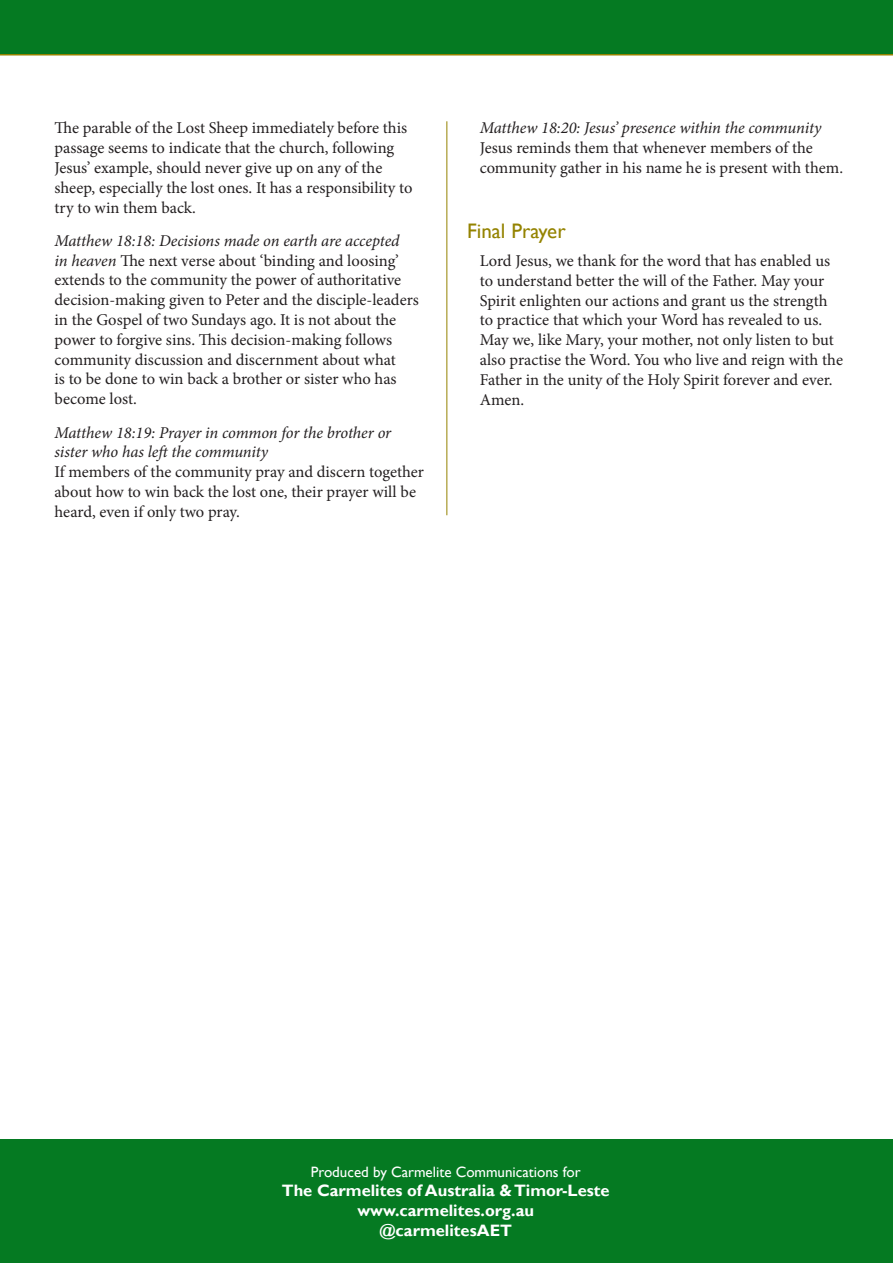
<style>
.page{position:relative;width:893px;height:1263px;background:#fff}
.page>*{position:absolute;margin:0;border:0;box-sizing:border-box;transform-origin:0 0}
.Small_Heads{font:21px "Gill Sans";color:#948300}
.Indented_basic{font:16.5px/19.8px "Minion Pro";letter-spacing:-.005em;color:#231f20}
.t1{font:700 16.5px "Gill Sans";color:#fff}
.Indented_basic-2{font:italic 16.5px/19.8px "Minion Pro";letter-spacing:-.01em;color:#231f20}
.t2{font:15px "Gill Sans";color:#fff}
.s1{font-style:italic}
</style>
<div class="page">
<hr style="left:446px;top:121px;width:1px;height:394px;background:#948300">
<div style="left:0;top:0;width:893px;height:56px;background:#057a22"></div>
<div style="left:0;top:1140px;width:893px;height:123px;background:#057a22"></div>
<p class="Indented_basic" style="left:55px;top:118px;width:360px">The parable of the Lost Sheep immediately before this passage seems to indicate that the church, following Jesus’ example, should never give up on any of the sheep, especially the lost ones. It has a responsibility to try to win them back.</p>
<p class="Indented_basic" style="left:55px;top:231px;width:366px"><span class="s1">Matthew 18:18: Decisions made on earth are accepted<br>in heaven</span> The next verse about ‘binding and loosing’ extends to the community the power of authoritative decision-making given to Peter and the disciple-leaders in the Gospel of two Sundays ago. It is not about the power to forgive sins. This decision-making follows community discussion and discernment about what<br>is to be done to win back a brother or sister who has become lost.</p>
<p class="Indented_basic-2" style="left:55px;top:422px;width:338px">Matthew 18:19: Prayer in common for the brother or sister who has left the community</p>
<p class="Indented_basic" style="left:55px;top:462px;width:371px">If members of the community pray and discern together about how to win back the lost one, their prayer will be heard, even if only two pray.</p>
<p class="Indented_basic" style="left:480px;top:118px;width:365px"><span class="s1">Matthew 18:20: Jesus’ presence within the community<br></span>Jesus reminds them that whenever members of the community gather in his name he is present with them.</p>
<p class="Small_Heads" style="left:467px;top:218px;width:100px">Final Prayer</p>
<p class="Indented_basic" style="left:480px;top:251px;width:365px">Lord Jesus, we thank for the word that has enabled us to understand better the will of the Father. May your Spirit enlighten our actions and grant us the strength to practice that which your Word has revealed to us.<br>May we, like Mary, your mother, not only listen to but also practise the Word. You who live and reign with the Father in the unity of the Holy Spirit forever and ever.<br>Amen.</p>
<p class="t2" style="left:311px;top:1163px;width:271px">Produced by Carmelite Communications for</p>
<p class="t1" style="left:282px;top:1181px;width:329px">The Carmelites of Australia &amp; Timor-Leste</p>
<p class="t1" style="left:357px;top:1201px;width:178px">www.carmelites.org.au</p>
<p class="t1" style="left:379px;top:1220px;width:134px">@carmelitesAET</p>
</div>
